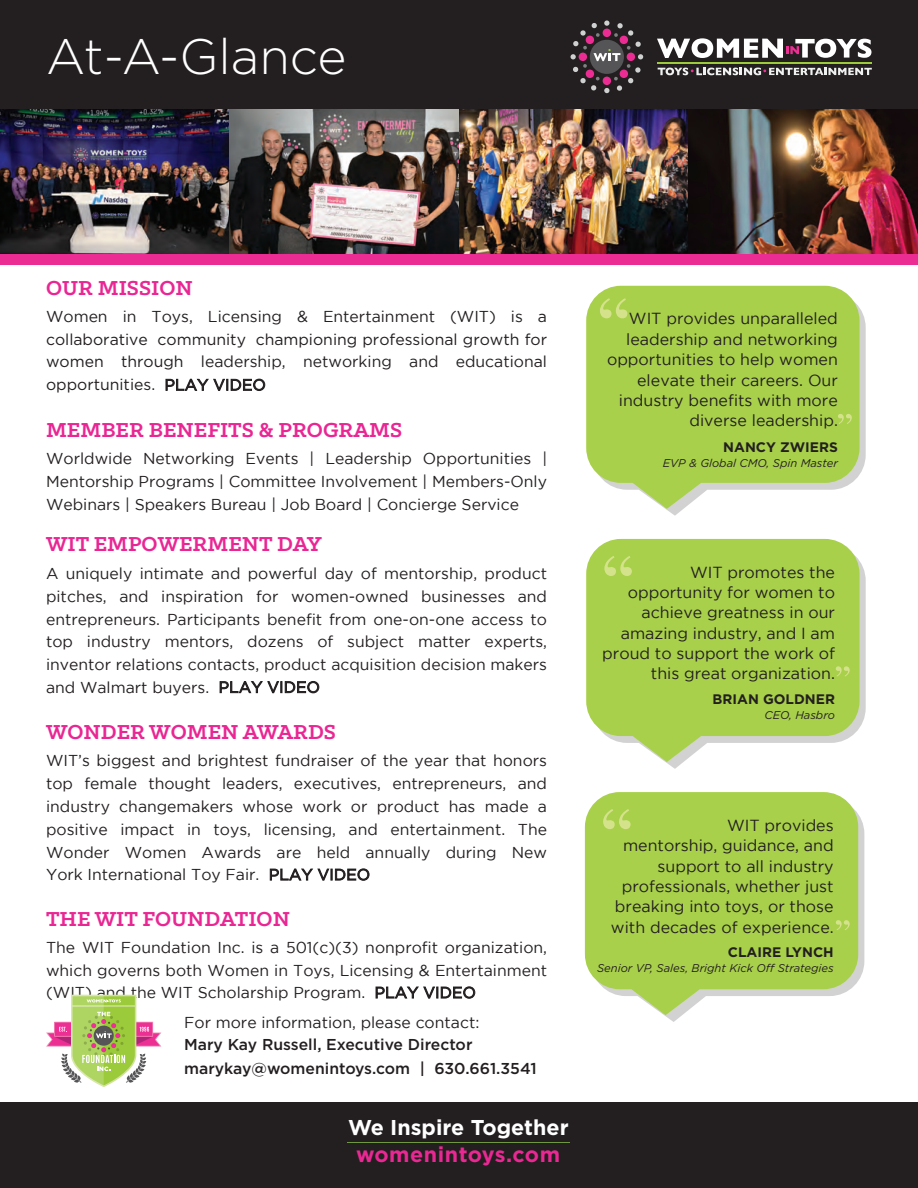
<style>
.page{position:relative;width:918px;height:1188px;background:#fff}
.page>*{position:absolute;margin:0;border:0;box-sizing:border-box;transform-origin:0 0}
.t1{font:300 49.65px "Gotham";color:#fff}
.t2{font:700 22.95px "Klinic Slab";color:#e92693}
.t3{font:700 21.45px "Gotham";color:#fff}
.t4{font:700 21.45px "Gotham";letter-spacing:.025em;color:#e92893}
.t5{font:16.05px/20.4px "Gotham";color:#231f20;text-align:right}
.t6{font:15.75px/22.8px "Gotham";color:#231f20;text-align:justify}
.t7{font:15.75px/23px "Gotham";color:#231f20;text-align:justify}
.t8{font:500 15.75px/23.5px "Gotham";color:#231f20}
.t9{font:700 13.8px "Gotham";color:#231f20}
.t10{font:italic 11.25px "Gotham";color:#231f20}
.s1{font-style:inherit}
</style>
<div class="page">
<div style="left:0;top:1103px;width:918px;height:85px;background:#231f20"></div>
<div style="left:0;top:0;width:918px;height:200px;background:#231f20"></div>
<hr style="left:347px;top:1142px;width:223px;height:1px;background:#6f973e">
<svg style="left:46px;top:995px;width:115px;height:92px"></svg>
<svg style="left:657px;top:38px;width:214px;height:20px"></svg>
<hr style="left:657px;top:62px;width:215px;height:2px;background:#9bca3b">
<svg style="left:658px;top:68px;width:214px;height:7px"></svg>
<svg style="left:571px;top:20px;width:72px;height:73px"></svg>
<svg style="left:666px;top:309px;width:200px;height:207px"></svg>
<svg style="left:586px;top:286px;width:274px;height:223px;background:#b1d45e"></svg>
<svg style="left:600px;top:298px;width:27px;height:20px"></svg>
<svg style="left:666px;top:562px;width:200px;height:207px"></svg>
<svg style="left:586px;top:539px;width:274px;height:223px;background:#b1d45e"></svg>
<svg style="left:604px;top:556px;width:28px;height:20px"></svg>
<svg style="left:664px;top:814px;width:200px;height:208px"></svg>
<svg style="left:585px;top:792px;width:273px;height:223px;background:#b1d45e"></svg>
<svg style="left:603px;top:809px;width:28px;height:20px"></svg>
<div style="left:0;top:137px;width:918px;height:127px;background:#eb2c92"></div>
<img style="left:0;top:110px;width:918px;height:144px">
<svg style="left:838px;top:414px;width:14px;height:10px"></svg>
<svg style="left:836px;top:666px;width:14px;height:11px"></svg>
<svg style="left:836px;top:920px;width:14px;height:10px"></svg>
<h1 class="t1" style="left:46px;top:29px;width:302px">At-A-Glance</h1>
<h2 class="t2" style="left:46px;top:273px;width:148px">OUR MISSION</h2>
<p class="t7" style="left:46px;top:304px;width:503px"><span class="s1">Women in Toys, Licensing &amp; Entertainment (WIT) is</span> a collaborative community championing professional growth for women through <span class="s1">leadership, networking and education</span>al opportunities<span class="s1">.</span> PLAY VIDEO</p>
<h2 class="t2" style="left:46px;top:415px;width:358px">MEMBER BENEFITS &amp; PROGRAMS</h2>
<p class="t6" style="left:46px;top:447px;width:503px">Worldwide Networking Events | Leadership Opportunities | Mentorship Programs | Committee Involvement | Members-Only Webinars | Speakers Bureau | Job Board | Concierge Service</p>
<h2 class="t2" style="left:46px;top:529px;width:277px">WIT EMPOWERMENT DAY</h2>
<p class="t6" style="left:46px;top:561px;width:503px">A uniquely intimate and powerful day of mentorship, product pitches, and inspiration for women-owned businesses and entrepreneurs. Participants benefit from one-on-one access to top industry mentors, dozens of subject matter experts, inventor relations contacts, product acquisition decision makers and Walmart buyers. <span class="s1">PLAY VIDEO</span></p>
<h2 class="t2" style="left:46px;top:717px;width:291px">WONDER WOMEN AWARDS</h2>
<p class="t6" style="left:46px;top:749px;width:503px">WIT’s biggest and brightest fundraiser of the year that honors top female thought leaders, executives, entrepreneurs, and industry changemakers whose work or product has made a positive impact in toys, licensing, and entertainment. The Wonder Women Awards are held annually during New York International Toy Fair<span class="s1">. PLAY VIDEO</span></p>
<h2 class="t2" style="left:46px;top:903px;width:245px">THE WIT FOUNDATION</h2>
<p class="t6" style="left:46px;top:936px;width:503px">The WIT Foundation Inc. is a 501(c)(3) nonprofit organization, which governs both Women in Toys, Licensing &amp; Entertainment (WIT) and the WIT Scholarship Program. <span class="s1">PLAY VIDEO</span></p>
<p class="t6" style="left:184px;top:1011px;width:297px">For more information, please contact:</p>
<p class="t8" style="left:184px;top:1033px;width:354px">Mary Kay Russell, Executive Director marykay@womenintoys.com | 630.661.3541</p>
<h3 class="t3" style="left:348px;top:1116px;width:222px">We Inspire Together</h3>
<h3 class="t4" style="left:356px;top:1142px;width:206px">womenintoys.com</h3>
<p class="t5" style="left:607px;top:308px;width:232px">WIT provides unparalleled leadership and networking opportunities to help women elevate their careers. Our industry benefits with more diverse leadership.</p>
<p class="t9" style="left:723px;top:440px;width:116px">NANCY ZWIERS</p>
<p class="t10" style="left:663px;top:457px;width:177px">EVP &amp; Global CMO, Spin Master</p>
<p class="t5" style="left:602px;top:561px;width:234px">WIT promotes the opportunity for women to achieve greatness in our amazing industry, and I am proud to support the work of this great organization.</p>
<p class="t9" style="left:713px;top:691px;width:124px">BRIAN GOLDNER</p>
<p class="t10" style="left:765px;top:709px;width:72px">CEO, Hasbro</p>
<p class="t5" style="left:611px;top:815px;width:224px">WIT provides<br>mentorship, guidance, and support to all industry professionals, whether just breaking into toys, or those with decades of experience.</p>
<p class="t9" style="left:728px;top:944px;width:107px">CLAIRE LYNCH</p>
<p class="t10" style="left:597px;top:962px;width:238px">Senior VP, Sales, Bright Kick O- Strategies</p>
</div>
